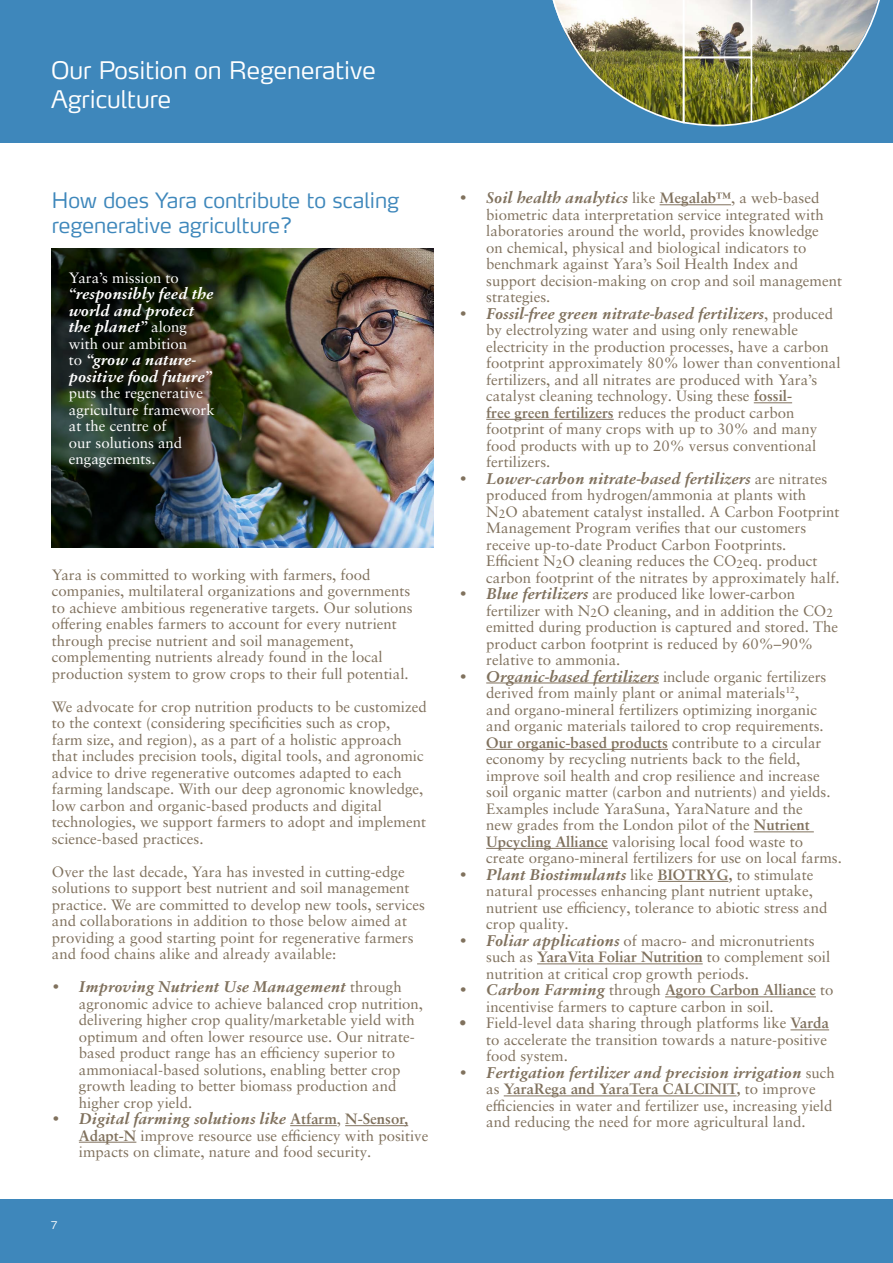
<style>
.page{position:relative;width:893px;height:1263px;background:#fff}
.page>*{position:absolute;margin:0;border:0;box-sizing:border-box;transform-origin:0 0}
.t1{font:300 24px/28.8px "Yara Max LF";color:#fff}
.t2{font:300 21px/25.2px "Yara Max LF";color:#3e87bb}
.t3{font:15px/16.5px "Sabon LT Pro";color:#80715d}
.t4{font:15px "Sabon LT Pro";color:#fff}
.t5{font:italic 700 15px "Sabone Text";color:#fff}
.t6{font:300 10.5px "Yara Max LF";color:#fff}
.s1{font-family:"Sabon LT Pro";font-weight:400;font-style:normal}
.s2{font-family:"Sabone Text";font-weight:700;font-style:italic}
.s3{font-weight:700}
</style>
<div class="page">
<img style="left:254px;top:249px;width:180px;height:298px">
<img style="left:52px;top:249px;width:202px;height:298px">
<hr style="left:290px;top:1125px;width:47px;height:1px;background:#80715d">
<hr style="left:345px;top:1125px;width:63px;height:1px;background:#80715d">
<hr style="left:79px;top:1142px;width:57px;height:1px;background:#80715d">
<hr style="left:660px;top:204px;width:71px;height:1px;background:#80715d">
<hr style="left:754px;top:402px;width:38px;height:1px;background:#80715d">
<hr style="left:486px;top:419px;width:128px;height:1px;background:#80715d">
<hr style="left:486px;top:683px;width:173px;height:1px;background:#80715d">
<hr style="left:486px;top:749px;width:182px;height:1px;background:#80715d">
<hr style="left:754px;top:831px;width:60px;height:1px;background:#80715d">
<hr style="left:486px;top:848px;width:122px;height:1px;background:#80715d">
<hr style="left:658px;top:881px;width:70px;height:1px;background:#80715d">
<hr style="left:537px;top:963px;width:166px;height:1px;background:#80715d">
<hr style="left:665px;top:996px;width:151px;height:1px;background:#80715d">
<hr style="left:790px;top:1029px;width:39px;height:1px;background:#80715d">
<hr style="left:504px;top:1095px;width:232px;height:1px;background:#80715d">
<div style="left:0;top:0;width:893px;height:142px;background:#3e87bb"></div>
<img style="left:552px;top:0;width:328px;height:127px">
<div style="left:0;top:1199px;width:893px;height:64px;background:#3e87bb"></div>
<p class="t1" style="left:51px;top:55px;width:326px">Our Position on Regenerative<br>Agriculture</p>
<h3 class="t2" style="left:52px;top:187px;width:349px">How does Yara contribute to scaling regenerative agriculture?</h3>
<p class="t4" style="left:69px;top:268px;width:112px">Yara’s mission to</p>
<p class="t5" style="left:69px;top:285px;width:146px">“responsibly feed the</p>
<p class="t5" style="left:69px;top:301px;width:127px">world and protect</p>
<p class="t5" style="left:69px;top:318px;width:120px">the planet” <span class="s1">along</span></p>
<p class="t4" style="left:69px;top:334px;width:120px">with our ambition</p>
<h5 class="t5" style="left:69px;top:351px;width:129px"><span class="s1">to</span> “grow a nature-</h5>
<p class="t5" style="left:69px;top:367px;width:144px">positive food future”</p>
<p class="t4" style="left:69px;top:383px;width:136px">puts the regenerative</p>
<p class="t4" style="left:69px;top:400px;width:147px">agriculture framework</p>
<p class="t4" style="left:69px;top:416px;width:99px">at the centre of</p>
<p class="t4" style="left:69px;top:433px;width:115px">our solutions and</p>
<p class="t4" style="left:69px;top:449px;width:88px">engagements.</p>
<p class="t3" style="left:52px;top:566px;width:362px">Yara is committed to working with farmers, food companies, multilateral organizations and governments to achieve ambitious regenerative targets. Our solutions ofering enables farmers to account for every nutrient through precise nutrient and soil management, complementing nutrients already found in the local production system to grow crops to their full potential.</p>
<p class="t3" style="left:52px;top:698px;width:376px">We advocate for crop nutrition products to be customized to the context (considering specifcities such as crop,<br>farm size, and region), as a part of a holistic approach that includes precision tools, digital tools, and agronomic advice to drive regenerative outcomes adapted to each farming landscape. With our deep agronomic knowledge, low carbon and organic-based products and digital technologies, we support farmers to adopt and implement science-based practices.</p>
<p class="t3" style="left:52px;top:863px;width:375px">Over the last decade, Yara has invested in cutting-edge solutions to support best nutrient and soil management practice. We are committed to develop new tools, services and collaborations in addition to those below aimed at providing a good starting point for regenerative farmers and food chains alike and already available:</p>
<p class="t3" style="left:79px;top:978px;width:346px;text-indent:-27px"><span class="s2">• Improving Nutrient Use Management</span> through agronomic advice to achieve balanced crop nutrition, delivering higher crop quality/marketable yield with optimum and often lower resource use. Our nitrate&shy;based product range has an efciency superior to ammoniacal-based solutions, enabling better crop growth leading to better biomass production and higher crop yield.</p>
<p class="t3" style="left:79px;top:1110px;width:351px;text-indent:-27px"><span class="s2">• Digital farming solutions like</span> <span class="s3">Atfarm</span>, <span class="s3">N-Sensor,<br>Adapt-N</span> improve resource use efciency with positive impacts on climate, nature and food security.</p>
<p class="t6" style="left:51px;top:1218px;width:8px">7</p>
<p class="t3" style="left:486px;top:189px;width:357px;text-indent:-27px"><span class="s2">• Soil health analytics</span> like <span class="s3">Megalab™</span>, a web-based biometric data interpretation service integrated with laboratories around the world, provides knowledge<br>on chemical, physical and biological indicators to benchmark against Yara’s Soil Health Index and support decision-making on crop and soil management strategies.</p>
<p class="t3" style="left:486px;top:305px;width:356px;text-indent:-27px"><span class="s2">• Fossil-free green nitrate-based fertilizers</span>, produced by electrolyzing water and using only renewable electricity in the production processes, have a carbon footprint approximately 80% lower than conventional fertilizers, and all nitrates are produced with Yara’s catalyst cleaning technology. Using these <span class="s3">fossil-<br>free green fertilizers</span> reduces the product carbon footprint of many crops with up to 30% and many food products with up to 20% versus conventional fertilizers.</p>
<p class="t3" style="left:486px;top:470px;width:355px;text-indent:-27px"><span class="s2">• Lower-carbon nitrate-based fertilizers</span> are nitrates produced from hydrogen/ammonia at plants with N<sub>2</sub>O abatement catalyst installed. A Carbon Footprint Management Program verifes that our customers receive up-to-date Product Carbon Footprints.<br>Efcient N<sub>2</sub>O cleaning reduces the CO<sub>2</sub>eq. product carbon footprint of the nitrates by approximately half.</p>
<p class="t3" style="left:486px;top:585px;width:353px;text-indent:-27px"><span class="s2">• Blue fertilizers</span> are produced like lower-carbon fertilizer with N<sub>2</sub>O cleaning, and in addition the CO<sub>2 </sub>emitted during production is captured and stored. The product carbon footprint is reduced by 60%–90% relative to ammonia.</p>
<p class="t3" style="left:486px;top:668px;width:357px;text-indent:-27px"><span class="s2">• Organic-based fertilizers</span> include organic fertilizers derived from mainly plant or animal materials<sup>12</sup>,<br>and organo-mineral fertilizers optimizing inorganic and organic materials tailored to crop requirements.<br><span class="s3">Our organic-based products</span> contribute to a circular economy by recycling nutrients back to the feld, improve soil health and crop resilience and increase soil organic matter (carbon and nutrients) and yields.<br>Examples include YaraSuna, YaraNature and the<br>new grades from the London pilot of the <span class="s3">Nutrient Upcycling Alliance</span> valorising local food waste to create organo-mineral fertilizers for use on local farms.</p>
<p class="t3" style="left:486px;top:866px;width:343px;text-indent:-27px"><span class="s2">• Plant Biostimulants</span> like <span class="s3">BIOTRYG,</span> to stimulate natural processes enhancing plant nutrient uptake, nutrient use efciency, tolerance to abiotic stress and crop quality.</p>
<p class="t3" style="left:486px;top:932px;width:345px;text-indent:-27px"><span class="s2">• Foliar applications</span> of macro- and micronutrients such as <span class="s3">YaraVita Foliar Nutrition</span> to complement soil nutrition at critical crop growth periods.</p>
<p class="t3" style="left:486px;top:981px;width:349px;text-indent:-27px"><span class="s2">• Carbon Farming</span> through <span class="s3">Agoro Carbon Alliance</span> to incentivise farmers to capture carbon in soil.</p>
<p class="t3" style="left:486px;top:1014px;width:344px;text-indent:-27px">• Field-level data sharing through platforms like <span class="s3">Varda </span>to accelerate the transition towards a nature-positive food system.</p>
<p class="t3" style="left:486px;top:1064px;width:350px;text-indent:-27px"><span class="s2">• Fertigation fertilizer and precision irrigation</span> such as <span class="s3">YaraRega and YaraTera CALCINIT,</span> to improve efciencies in water and fertilizer use, increasing yield and reducing the need for more agricultural land.</p>
</div>
